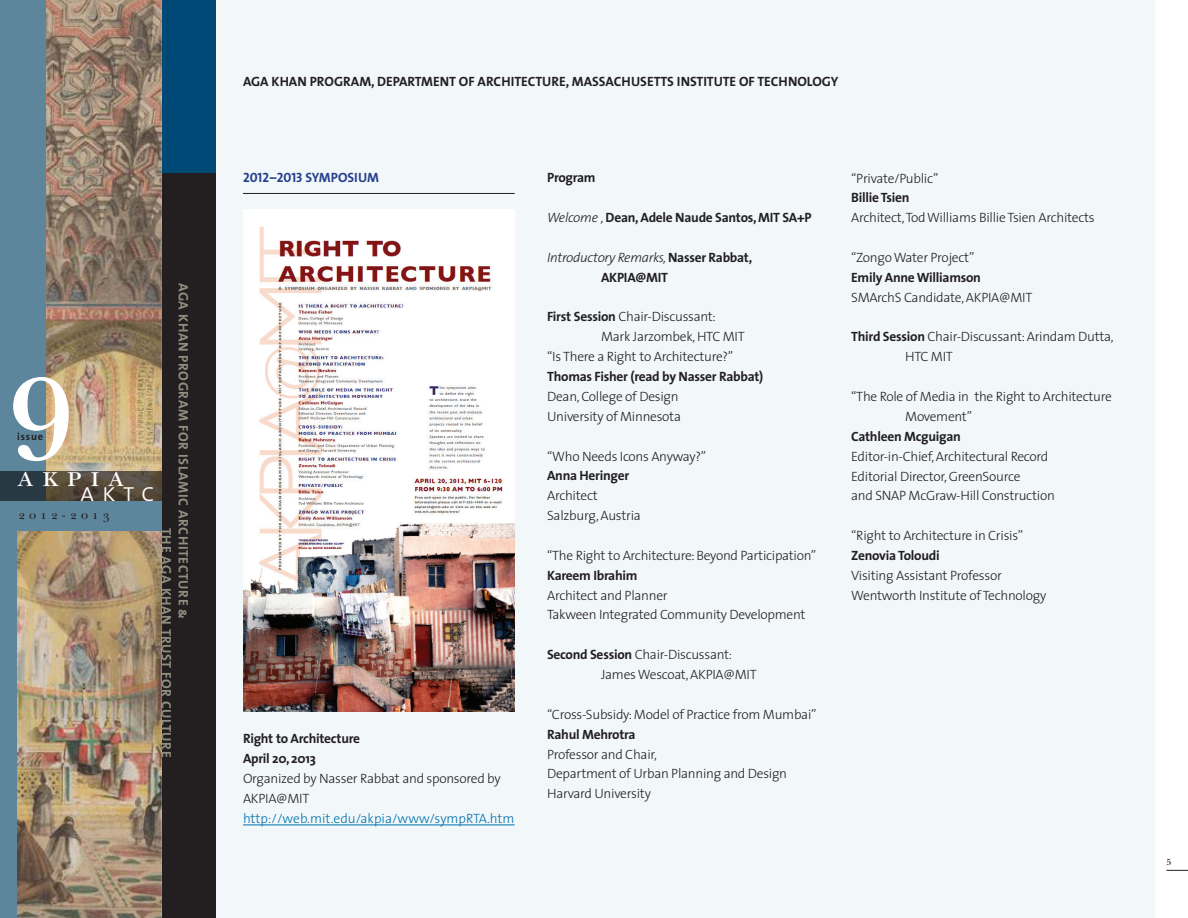
<style>
.page{position:relative;width:1188px;height:918px;background:#fff}
.page>*{position:absolute;margin:0;border:0;box-sizing:border-box;transform-origin:0 0}
.t1{font:600 120px "New Baskerville IT Cby BT";color:#fff}
.t2{font:29.7px "New Baskerville SC";letter-spacing:.28em;color:#fff}
.t3{font:26.4px "The Sans Light Caps";color:#fff}
.t4{font:13.65px "The Sans Bold Caps";letter-spacing:.04em;color:#909081}
.t5{font:300 13.5px/19.8px "The Sans";letter-spacing:-.02em;color:#231f20}
.t6{font:700 13.5px/19.8px "The Sans";letter-spacing:-.02em;color:#231f20}
.t7{font:13.5px "The Sans Bold Caps";color:#231f20}
.t8{font:300 13.5px "The Sans";color:#0073ae}
.t9{font:13.5px "The Sans Bold Caps";color:#253f8e}
.t10{font:12.75px "New Baskerville SC";letter-spacing:.3em;color:#231f20}
.t11{font:700 10.5px "The Sans";letter-spacing:.08em;color:#231f20}
.t12{font:600 9px "New Baskerville IT Cby BT";color:#231f20}
.s1{font-weight:300;font-style:italic}
.s2{font-weight:700}
</style>
<div class="page">
<div style="left:0;top:0;width:1155px;height:918px;background:#f2f7f9"></div>
<div style="left:0;top:0;width:216px;height:918px;background:#231f20"></div>
<div style="left:0;top:0;width:216px;height:173px;background:#004876"></div>
<img style="left:17px;top:0;width:145px;height:918px">
<svg style="left:1166px;top:870px;width:22px;height:1px"></svg>
<div style="left:0;top:0;width:46px;height:528px;background:#5d869d"></div>
<div style="left:0;top:390px;width:17px;height:528px;background:#5d869d"></div>
<div style="left:0;top:501px;width:162px;height:30px;background:#5d869d"></div>
<svg style="left:0;top:471px;width:162px;height:30px;background:#48453d"></svg>
<hr style="left:243px;top:825px;width:272px;height:1px;background:#0073ae">
<hr style="left:243px;top:193px;width:272px;height:1px;background:#231f20">
<img style="left:243px;top:210px;width:272px;height:502px">
<h1 class="t1" style="left:8px;top:344px;width:68px">9</h1>
<p class="t11" style="left:17px;top:428px;width:28px">issue</p>
<h2 class="t2" style="left:17px;top:460px;width:109px">akpia</h2>
<h3 class="t3" style="left:80px;top:470px;width:76px">aktc</h3>
<p class="t10" style="left:18px;top:508px;width:93px">2012-2013</p>
<p class="t4" style="left:195px;top:283px;width:338px;rotate:90deg">AGA KHAN PROGRAM FOR ISLAMIC ARCHITECTURE &amp;</p>
<p class="t4" style="left:178px;top:528px;width:231px;rotate:90deg">THE AGA KHAN TRUST FOR CULTURE</p>
<p class="t7" style="left:243px;top:70px;width:597px">AGA KHAN PROGRAM, DEPARTMENT OF ARCHITECTURE, MASSACHUSETTS INSTITUTE OF TECHNOLOGY</p>
<p class="t9" style="left:243px;top:167px;width:138px">2012–2013 SYMPOSIUM</p>
<p class="t6" style="left:243px;top:729px;width:119px">Right to Architecture<br>April 20, 2013</p>
<p class="t5" style="left:243px;top:768px;width:259px">Organized by Nasser Rabbat and sponsored by<br>AKPIA@MIT</p>
<p class="t8" style="left:243px;top:807px;width:273px">http://web.mit.edu/akpia/www/sympRTA.htm</p>
<p class="t6" style="left:547px;top:168px;width:50px">Program</p>
<p class="t6" style="left:547px;top:207px;width:266px"><span class="s1">Welcome ,</span> Dean, Adele Naude Santos, MIT SA+P</p>
<p class="t6" style="left:601px;top:247px;width:153px;text-indent:-54px"><span class="s1">Introductory Remarks,</span> Nasser Rabbat,<br>AKPIA@MIT</p>
<p class="t5" style="left:547px;top:307px;width:170px"><span class="s2">First Session</span> Chair-Discussant:</p>
<p class="t5" style="left:601px;top:326px;width:145px">Mark Jarzombek, HTC MIT</p>
<p class="t5" style="left:547px;top:346px;width:188px">“Is There a Right to Architecture?”</p>
<p class="t6" style="left:547px;top:366px;width:218px">Thomas Fisher (read by Nasser Rabbat)</p>
<p class="t5" style="left:547px;top:386px;width:135px">Dean, College of Design<br>University of Minnesota</p>
<p class="t5" style="left:547px;top:446px;width:161px">“Who Needs Icons Anyway?”</p>
<p class="t6" style="left:547px;top:466px;width:84px">Anna Heringer</p>
<p class="t5" style="left:547px;top:485px;width:95px">Architect<br>Salzburg, Austria</p>
<p class="t5" style="left:547px;top:545px;width:271px">“The Right to Architecture: Beyond Participation”</p>
<p class="t6" style="left:547px;top:565px;width:92px">Kareem Ibrahim</p>
<p class="t5" style="left:547px;top:585px;width:260px">Architect and Planner<br>Takween Integrated Community Development</p>
<p class="t5" style="left:601px;top:644px;width:157px;text-indent:-54px"><span class="s2">Second Session</span> Chair-Discussant:<br>James Wescoat, AKPIA@MIT</p>
<p class="t5" style="left:547px;top:704px;width:271px">“Cross-Subsidy: Model of Practice from Mumbai”</p>
<p class="t6" style="left:547px;top:724px;width:90px">Rahul Mehrotra</p>
<p class="t5" style="left:547px;top:744px;width:242px">Professor and Chair,<br>Department of Urban Planning and Design<br>Harvard University</p>
<p class="t5" style="left:851px;top:168px;width:89px">“Private/Public”</p>
<p class="t6" style="left:851px;top:188px;width:60px">Billie Tsien</p>
<p class="t5" style="left:851px;top:207px;width:245px">Architect, Tod Williams Billie Tsien Architects</p>
<p class="t5" style="left:851px;top:247px;width:125px">“Zongo Water Project”</p>
<p class="t6" style="left:851px;top:267px;width:131px">Emily Anne Williamson</p>
<p class="t5" style="left:851px;top:287px;width:183px">SMArchS Candidate, AKPIA@MIT</p>
<p class="t5" style="left:905px;top:327px;width:210px;text-indent:-54px"><span class="s2">Third Session</span> Chair-Discussant: Arindam Dutta,<br>HTC MIT</p>
<p class="t5" style="left:905px;top:386px;width:208px;text-indent:-54px">“The Role of Media in the Right to Architecture<br>Movement”</p>
<p class="t6" style="left:851px;top:426px;width:111px">Cathleen Mcguigan</p>
<p class="t5" style="left:851px;top:446px;width:205px">Editor-in-Chief, Architectural Record<br>Editorial Director, GreenSource<br>and SNAP McGraw-Hill Construction</p>
<p class="t5" style="left:851px;top:525px;width:174px">“Right to Architecture in Crisis”</p>
<p class="t6" style="left:851px;top:545px;width:90px">Zenovia Toloudi</p>
<p class="t5" style="left:851px;top:565px;width:197px">Visiting Assistant Professor<br>Wentworth Institute of Technology</p>
<p class="t12" style="left:1166px;top:857px;width:6px">5</p>
</div>
